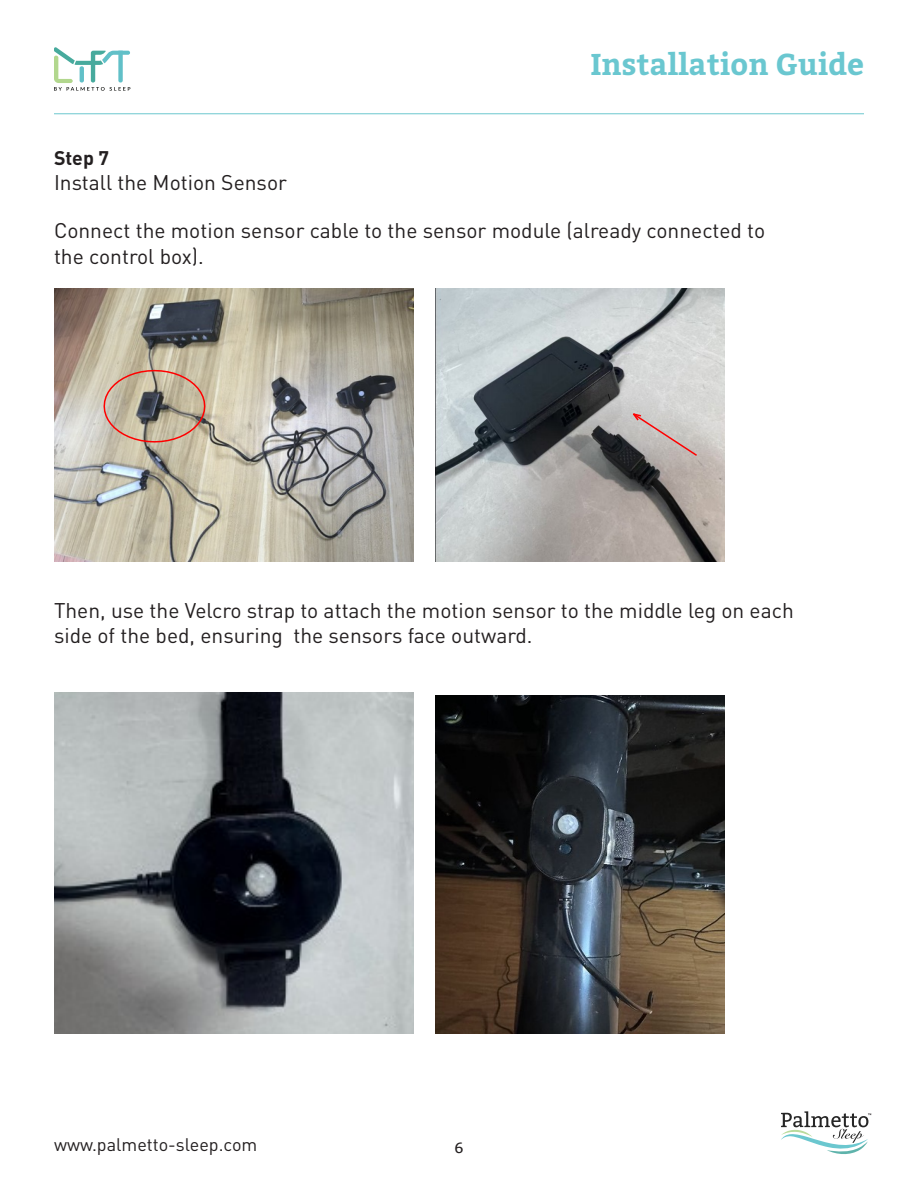
<style>
.page{position:relative;width:918px;height:1188px;background:#fff}
.page>*{position:absolute;margin:0;border:0;box-sizing:border-box;transform-origin:0 0}
.t1{font:700 30px "Bitter";color:#6ac7d0}
.Content_Body{font:21px/25.2px "DIN";color:#231f20}
.Content_Body-2{font:700 19.5px "DIN";color:#231f20}
.t2{font:18px "DIN";color:#231f20}
.Subheading{font:15px "Bitter";color:#231f20}
</style>
<div class="page">
<svg style="left:781px;top:1111px;width:90px;height:43px"></svg>
<svg style="left:54px;top:47px;width:76px;height:44px"></svg>
<hr style="left:54px;top:113px;width:810px;height:1px;background:#6bc7cf">
<img style="left:54px;top:289px;width:359px;height:272px">
<svg style="left:103px;top:369px;width:103px;height:74px"></svg>
<img style="left:436px;top:289px;width:288px;height:272px">
<svg style="left:630px;top:412px;width:69px;height:45px"></svg>
<img style="left:54px;top:692px;width:359px;height:341px">
<img style="left:436px;top:696px;width:288px;height:337px">
<p class="t1" style="left:590px;top:46px;width:275px">Installation Guide</p>
<p class="Content_Body-2" style="left:54px;top:145px;width:57px">Step 7</p>
<p class="Content_Body" style="left:54px;top:169px;width:234px">Install the Motion Sensor</p>
<p class="Content_Body" style="left:54px;top:218px;width:713px">Connect the motion sensor cable to the sensor module (already connected to the control box).</p>
<p class="Content_Body" style="left:54px;top:597px;width:741px">Then, use the Velcro strap to attach the motion sensor to the middle leg on each side of the bed, ensuring the sensors face outward.</p>
<p class="t2" style="left:54px;top:1134px;width:205px">www.palmetto-sleep.com</p>
<p class="Subheading" style="left:454px;top:1139px;width:10px">6</p>
</div>
